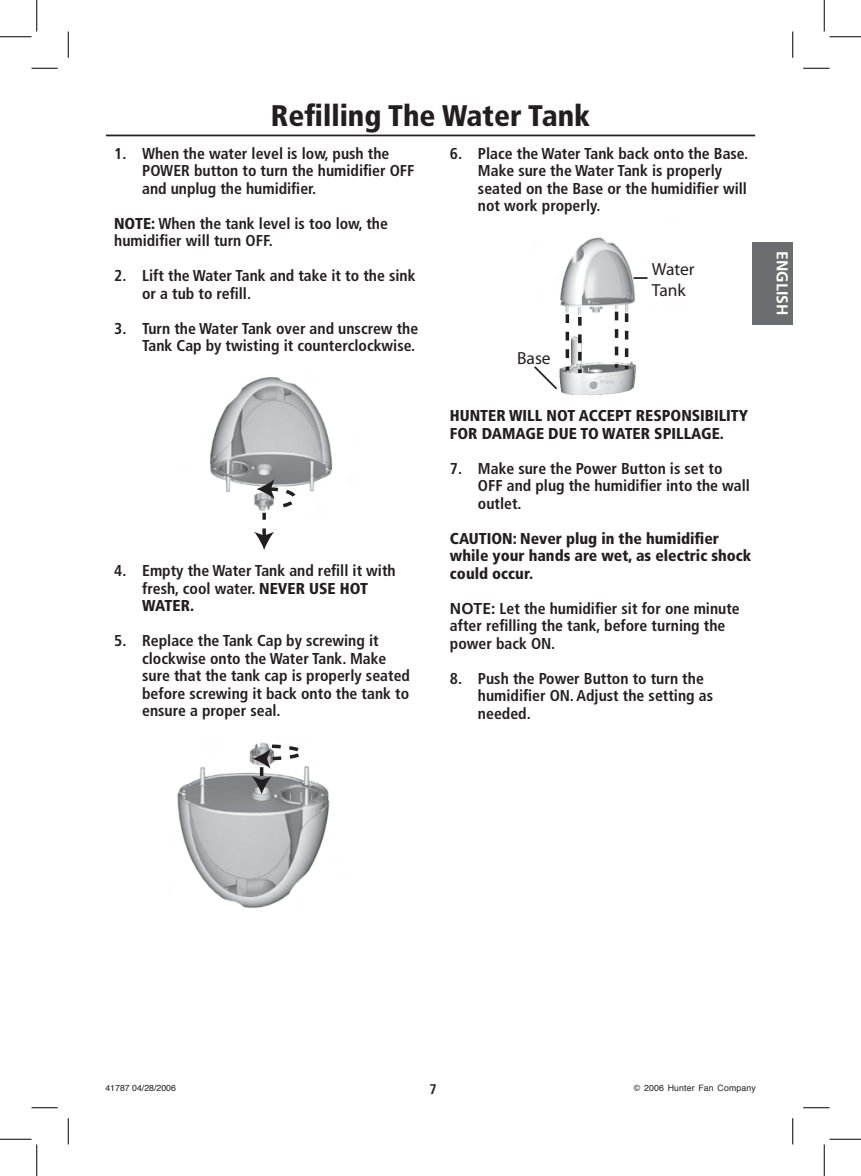
<style>
.page{position:relative;width:861px;height:1176px;background:#fff}
.page>*{position:absolute;margin:0;border:0;box-sizing:border-box;transform-origin:0 0}
.t1{font:900 condensed 29.75px "Frutiger";color:#231f20}
.t2{font:17.5px/21px "Myriad";color:#231f20}
.t3{font:700 condensed 15.75px/17.5px "Frutiger";color:#231f20}
.t4{font:900 condensed 15.75px/17.5px "Frutiger";color:#231f20}
.t5{font:700 15.75px "Frutiger";color:#fff}
.t6{font:8.75px "Helvetica";letter-spacing:.01em;color:#231f20}
.s1{font-weight:900}
.s2{font-stretch:normal}
</style>
<div class="page">
<img style="left:209px;top:377px;width:124px;height:116px">
<svg style="left:254px;top:479px;width:44px;height:71px"></svg>
<img style="left:177px;top:742px;width:153px;height:166px">
<svg style="left:252px;top:743px;width:53px;height:51px"></svg>
<img style="left:560px;top:237px;width:75px;height:76px">
<img style="left:559px;top:313px;width:77px;height:83px">
<svg style="left:615px;top:312px;width:3px;height:56px"></svg>
<svg style="left:625px;top:313px;width:3px;height:56px"></svg>
<svg style="left:566px;top:314px;width:3px;height:56px"></svg>
<svg style="left:578px;top:317px;width:4px;height:56px"></svg>
<svg style="left:534px;top:366px;width:23px;height:24px"></svg>
<svg style="left:634px;top:277px;width:14px;height:2px"></svg>
<hr style="left:106px;top:135px;width:649px;height:1px;background:#231f20">
<div style="left:752px;top:242px;width:41px;height:83px;background:#6c6d70"></div>
<svg style="left:32px;top:68px;width:26px;height:1px"></svg>
<svg style="left:803px;top:68px;width:27px;height:1px"></svg>
<svg style="left:32px;top:1107px;width:26px;height:1px"></svg>
<svg style="left:803px;top:1107px;width:27px;height:1px"></svg>
<svg style="left:68px;top:32px;width:1px;height:26px"></svg>
<svg style="left:68px;top:1118px;width:1px;height:26px"></svg>
<svg style="left:792px;top:32px;width:1px;height:26px"></svg>
<svg style="left:792px;top:1118px;width:1px;height:26px"></svg>
<hr style="left:0;top:36px;width:32px;height:1px;background:#000">
<hr style="left:830px;top:36px;width:31px;height:1px;background:#000">
<hr style="left:0;top:1139px;width:32px;height:1px;background:#000">
<hr style="left:830px;top:1139px;width:31px;height:1px;background:#000">
<hr style="left:36px;top:0;width:1px;height:32px;background:#000">
<hr style="left:36px;top:1144px;width:1px;height:32px;background:#000">
<hr style="left:824px;top:0;width:1px;height:32px;background:#000">
<hr style="left:824px;top:1144px;width:1px;height:32px;background:#000">
<h1 class="t1" style="left:271px;top:98px;width:321px">Refilling The Water Tank</h1>
<p class="t3" style="left:142px;top:145px;width:274px;text-indent:-28px">1. When the water level is low, push the<br>POWER button to turn the humidifier OFF and unplug the humidifier.</p>
<p class="t3" style="left:114px;top:215px;width:275px"><span class="s1">NOTE:</span> When the tank level is too low, the humidifier will turn OFF.</p>
<p class="t3" style="left:142px;top:267px;width:275px;text-indent:-28px">2. Lift the Water Tank and take it to the sink or a tub to refill.</p>
<p class="t3" style="left:114px;top:320px;width:306px;text-align:right">3. Turn the Water Tank over and unscrew the<br>Tank Cap by twisting it counterclockwise.</p>
<p class="t3" style="left:142px;top:562px;width:255px;text-indent:-28px">4. Empty the Water Tank and refill it with fresh, cool water. <span class="s1">NEVE</span></p>
<p class="t4" style="left:296px;top:579px;width:74px">R USE HOT</p>
<p class="t4" style="left:142px;top:597px;width:53px">WATER.</p>
<p class="t3" style="left:142px;top:632px;width:269px;text-indent:-28px">5. Replace the Tank Cap by screwing it clockwise onto the Water Tank. Make sure that the tank cap is properly seated before screwing it back onto the tank to ensure a proper seal.</p>
<p class="t3" style="left:478px;top:145px;width:272px;text-indent:-28px">6. Place the Water Tank back onto the Base.<br>Make sure the Water Tank is properly seated on the Base or the humidifier will not work properly.</p>
<p class="t2" style="left:517px;top:349px;width:35px">Base</p>
<p class="t2" style="left:652px;top:259px;width:44px">Water<br>Tank</p>
<p class="t4" style="left:450px;top:407px;width:11px">HUN</p>
<p class="t4" style="left:480px;top:407px;width:109px">TER WILL NOT ACCE</p>
<p class="t4" style="left:615px;top:407px;width:135px">PT RESPONSIBILITY</p>
<p class="t4" style="left:450px;top:425px;width:109px">FOR DAMAGE DUE</p>
<p class="t4" style="left:580px;top:425px;width:145px">TO WATER SPILLAGE.</p>
<p class="t3" style="left:478px;top:460px;width:274px;text-indent:-28px">7. Make sure the Power Button is set to<br>OFF and plug the humidifier into the wall outlet.</p>
<p class="t4" style="left:450px;top:530px;width:11px">CAU</p>
<p class="t4" style="left:450px;top:530px;width:303px;text-indent:29px">TION: Never plug in the humidifier while your hands are wet, as electric shock could occur.</p>
<p class="t3" style="left:450px;top:600px;width:291px"><span class="s2">NOTE:</span> Let the humidifier sit for one minute after refilling the tank, before turning the power back ON.</p>
<p class="t3" style="left:478px;top:670px;width:237px;text-indent:-28px">8. Push the Power Button to turn the humidifier ON. Adjust the setting as needed.</p>
<p class="t5" style="left:792px;top:251px;width:65px;rotate:90deg">ENGLISH</p>
<p class="t6" style="left:105px;top:1083px;width:72px">41787 04/28/2006</p>
<p class="t6" style="left:634px;top:1083px;width:123px">© 2006 Hunter Fan Company</p>
</div>
